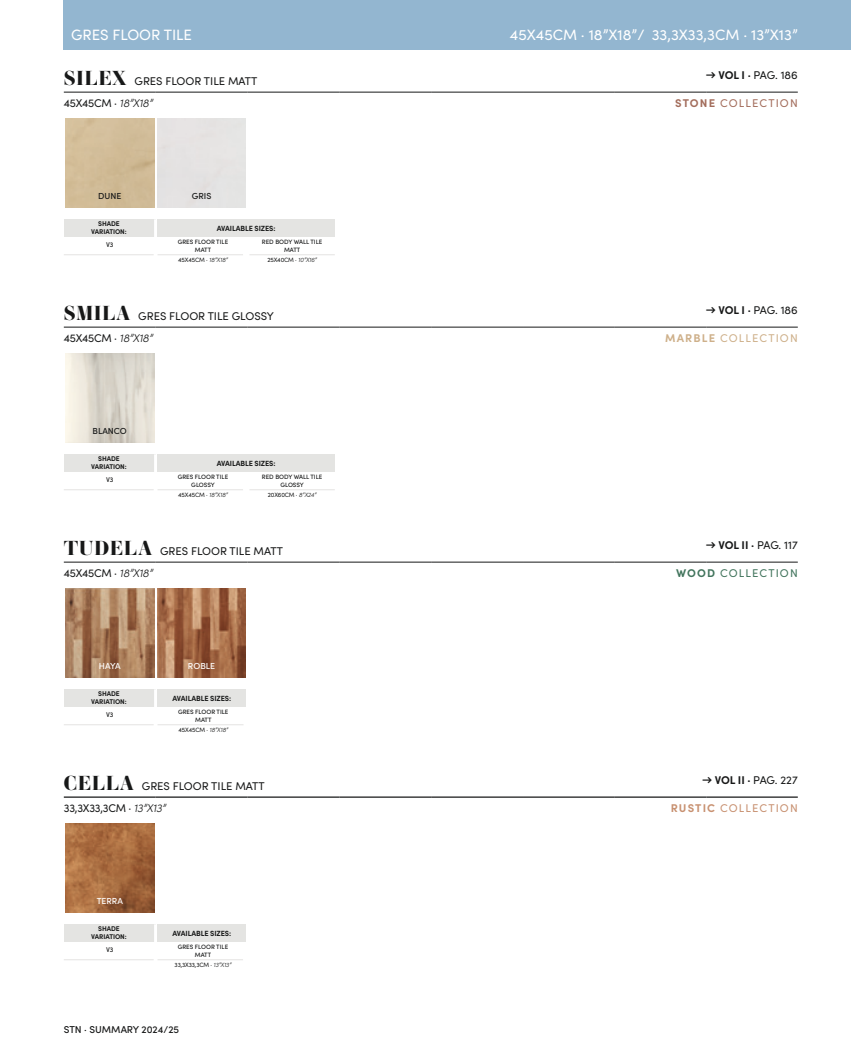
<style>
.page{position:relative;width:851px;height:1063px;background:#fff}
.page>*{position:absolute;margin:0;border:0;box-sizing:border-box;transform-origin:0 0}
.t1{font:15px "Sofia Pro";color:#fff}
.t2{font:11.25px "Sofia Pro";color:#171818}
.t3{font:11.25px "Sofia Pro";letter-spacing:-.02em;color:#171818}
.t4{font:700 11.25px "Sofia Pro";color:#171818}
.t5{font:11.25px "Sofia Pro";letter-spacing:.1em;color:#ceb08a}
.t6{font:11.25px "Sofia Pro";letter-spacing:.1em;color:#c89171}
.t7{font:11.25px "Sofia Pro";letter-spacing:.1em;color:#a36d5c}
.t8{font:11.25px "Sofia Pro";letter-spacing:.1em;color:#41745c}
.t9{font:500 10px "Sofia Pro";color:#171818}
.t10{font:500 8.75px "Sofia Pro";color:#171818}
.t11{font:500 8.75px "Sofia Pro";color:#fff}
.t12{font:700 7.5px "Sofia Pro";letter-spacing:-.01em;color:#171818}
.t13{font:700 6.88px "Sofia Pro";letter-spacing:-.01em;color:#171818}
.t14{font:500 6.88px "Sofia Pro";color:#171818}
.t15{font:500 6.25px "Sofia Pro";color:#171818}
.t16{font:6.25px "Sofia Pro";letter-spacing:-.02em;color:#171818}
.s1{font-family:"Ambroise Std";font-weight:800;font-size:20px}
.s2{font-weight:700}
.s3{font-weight:300;font-style:italic}
.s4{font-weight:400}
</style>
<div class="page">
<div style="left:64px;top:0;width:786px;height:50px;background:#93b6d0"></div>
<hr style="left:850px;top:0;width:1px;height:50px;background:#93b6d0">
<div style="left:64px;top:219px;width:92px;height:18px;background:#e4e4e2"></div>
<hr style="left:64px;top:254px;width:90px;height:1px;background:#e4e3e2">
<hr style="left:64px;top:92px;width:92px;height:1px;background:#171818">
<hr style="left:156px;top:92px;width:91px;height:1px;background:#171818">
<hr style="left:247px;top:92px;width:92px;height:1px;background:#171818">
<hr style="left:339px;top:92px;width:92px;height:1px;background:#171818">
<hr style="left:431px;top:92px;width:92px;height:1px;background:#171818">
<hr style="left:523px;top:92px;width:91px;height:1px;background:#171818">
<hr style="left:614px;top:92px;width:92px;height:1px;background:#171818">
<hr style="left:706px;top:92px;width:91px;height:1px;background:#171818">
<hr style="left:154px;top:219px;width:3px;height:18px;background:#fff">
<div style="left:157px;top:219px;width:178px;height:18px;background:#e4e4e2"></div>
<hr style="left:157px;top:254px;width:86px;height:1px;background:#e4e3e2">
<hr style="left:249px;top:254px;width:86px;height:1px;background:#e4e3e2">
<div style="left:64px;top:454px;width:92px;height:18px;background:#e4e4e2"></div>
<hr style="left:64px;top:489px;width:90px;height:1px;background:#e4e3e2">
<hr style="left:64px;top:327px;width:92px;height:1px;background:#171818">
<hr style="left:156px;top:327px;width:91px;height:1px;background:#171818">
<hr style="left:247px;top:327px;width:92px;height:1px;background:#171818">
<hr style="left:339px;top:327px;width:92px;height:1px;background:#171818">
<hr style="left:431px;top:327px;width:92px;height:1px;background:#171818">
<hr style="left:523px;top:327px;width:91px;height:1px;background:#171818">
<hr style="left:614px;top:327px;width:92px;height:1px;background:#171818">
<hr style="left:706px;top:327px;width:91px;height:1px;background:#171818">
<hr style="left:154px;top:454px;width:3px;height:18px;background:#fff">
<img style="left:65px;top:354px;width:89px;height:88px">
<div style="left:157px;top:454px;width:178px;height:18px;background:#e4e4e2"></div>
<hr style="left:157px;top:489px;width:86px;height:1px;background:#e4e3e2">
<hr style="left:249px;top:489px;width:86px;height:1px;background:#e4e3e2">
<div style="left:64px;top:689px;width:92px;height:18px;background:#e4e4e2"></div>
<hr style="left:64px;top:724px;width:90px;height:1px;background:#e4e3e2">
<hr style="left:64px;top:562px;width:92px;height:1px;background:#171818">
<hr style="left:156px;top:562px;width:91px;height:1px;background:#171818">
<hr style="left:247px;top:562px;width:92px;height:1px;background:#171818">
<hr style="left:339px;top:562px;width:92px;height:1px;background:#171818">
<hr style="left:431px;top:562px;width:92px;height:1px;background:#171818">
<hr style="left:523px;top:562px;width:91px;height:1px;background:#171818">
<hr style="left:614px;top:562px;width:92px;height:1px;background:#171818">
<hr style="left:706px;top:562px;width:91px;height:1px;background:#171818">
<hr style="left:154px;top:689px;width:3px;height:18px;background:#fff">
<img style="left:65px;top:589px;width:89px;height:88px">
<img style="left:157px;top:589px;width:89px;height:88px">
<div style="left:157px;top:689px;width:89px;height:18px;background:#e4e4e2"></div>
<hr style="left:157px;top:724px;width:87px;height:1px;background:#e4e3e2">
<div style="left:64px;top:924px;width:92px;height:18px;background:#e4e4e2"></div>
<hr style="left:64px;top:959px;width:90px;height:1px;background:#e4e3e2">
<hr style="left:154px;top:924px;width:3px;height:18px;background:#fff">
<hr style="left:64px;top:797px;width:92px;height:1px;background:#171818">
<hr style="left:156px;top:797px;width:91px;height:1px;background:#171818">
<hr style="left:247px;top:797px;width:92px;height:1px;background:#171818">
<hr style="left:339px;top:797px;width:92px;height:1px;background:#171818">
<hr style="left:431px;top:797px;width:92px;height:1px;background:#171818">
<hr style="left:523px;top:797px;width:91px;height:1px;background:#171818">
<hr style="left:614px;top:797px;width:92px;height:1px;background:#171818">
<hr style="left:706px;top:797px;width:91px;height:1px;background:#171818">
<img style="left:65px;top:824px;width:89px;height:88px">
<div style="left:157px;top:924px;width:89px;height:18px;background:#e4e4e2"></div>
<hr style="left:157px;top:959px;width:86px;height:1px;background:#e4e3e2">
<p class="t1" style="left:71px;top:24px;width:122px">GRES FLOOR TILE</p>
<p class="t1" style="left:510px;top:24px;width:289px">45X45CM · 18”X18”/ 33,3X33,3CM · 13”X13”</p>
<p class="t2" style="left:64px;top:73px;width:195px"><span class="s1">SILEX</span> GRES FLOOR TILE MATT</p>
<p class="t2" style="left:705px;top:67px;width:93px"><span class="s2">→ VOL I ·</span> PAG. 186</p>
<p class="t3" style="left:64px;top:95px;width:90px">45X45CM · <span class="s3">18”X18”</span></p>
<p class="t7" style="left:675px;top:95px;width:124px"><span class="s2">STONE</span> COLLECTION</p>
<p class="t10" style="left:98px;top:190px;width:25px">DUNE</p>
<p class="t10" style="left:192px;top:190px;width:21px">GRIS</p>
<p class="t13" style="left:98px;top:218px;width:23px">SHADE</p>
<p class="t13" style="left:91px;top:227px;width:37px">VARIATION:</p>
<p class="t12" style="left:217px;top:222px;width:60px">AVAILABLE SIZES:</p>
<p class="t15" style="left:178px;top:237px;width:52px">GRES FLOOR TILE</p>
<p class="t15" style="left:195px;top:245px;width:18px">MATT</p>
<p class="t15" style="left:262px;top:237px;width:62px">RED BODY WALL TILE</p>
<p class="t15" style="left:284px;top:245px;width:18px">MATT</p>
<p class="t14" style="left:106px;top:240px;width:9px">V3</p>
<p class="t16" style="left:178px;top:256px;width:51px">45X45CM · <span class="s3">18”X18”</span></p>
<p class="t16" style="left:267px;top:256px;width:51px">25X40CM · <span class="s3">10”X16”</span></p>
<p class="t2" style="left:64px;top:308px;width:211px"><span class="s1">SMILA</span> GRES FLOOR TILE GLOSSY</p>
<p class="t2" style="left:705px;top:302px;width:93px"><span class="s2">→ VOL I ·</span> PAG. 186</p>
<p class="t3" style="left:64px;top:330px;width:90px">45X45CM · <span class="s3">18”X18”</span></p>
<p class="t5" style="left:665px;top:330px;width:134px"><span class="s2">MARBLE</span> COLLECTION</p>
<p class="t10" style="left:93px;top:425px;width:36px">BLANCO</p>
<p class="t13" style="left:98px;top:453px;width:23px">SHADE</p>
<p class="t13" style="left:91px;top:462px;width:37px">VARIATION:</p>
<p class="t14" style="left:106px;top:475px;width:9px">V3</p>
<p class="t12" style="left:217px;top:457px;width:60px">AVAILABLE SIZES:</p>
<p class="t15" style="left:178px;top:472px;width:52px">GRES FLOOR TILE</p>
<p class="t15" style="left:191px;top:480px;width:25px">GLOSSY</p>
<p class="t15" style="left:262px;top:472px;width:62px">RED BODY WALL TILE</p>
<p class="t15" style="left:280px;top:480px;width:25px">GLOSSY</p>
<p class="t16" style="left:178px;top:491px;width:51px">45X45CM · <span class="s3">18”X18”</span></p>
<p class="t16" style="left:268px;top:491px;width:50px">20X60CM · <span class="s3">8”X24”</span></p>
<p class="t2" style="left:64px;top:543px;width:220px"><span class="s1">TUDELA</span> GRES FLOOR TILE MATT</p>
<p class="t4" style="left:705px;top:536px;width:93px">→ VOL II · <span class="s4">PAG. 117</span></p>
<p class="t3" style="left:64px;top:565px;width:90px">45X45CM · <span class="s3">18”X18”</span></p>
<p class="t8" style="left:676px;top:565px;width:123px"><span class="s2">WOOD</span> COLLECTION</p>
<p class="t11" style="left:99px;top:660px;width:23px">HAYA</p>
<p class="t11" style="left:188px;top:660px;width:29px">ROBLE</p>
<p class="t13" style="left:98px;top:688px;width:23px">SHADE</p>
<p class="t13" style="left:91px;top:697px;width:37px">VARIATION:</p>
<p class="t12" style="left:172px;top:692px;width:60px">AVAILABLE SIZES:</p>
<p class="t15" style="left:178px;top:707px;width:52px">GRES FLOOR TILE</p>
<p class="t15" style="left:195px;top:715px;width:18px">MATT</p>
<p class="t16" style="left:178px;top:726px;width:51px">45X45CM · <span class="s3">18”X18”</span></p>
<p class="t14" style="left:106px;top:710px;width:9px">V3</p>
<p class="t2" style="left:64px;top:778px;width:202px"><span class="s1">CELLA</span> GRES FLOOR TILE MATT</p>
<p class="t4" style="left:702px;top:771px;width:97px">→ VOL II · <span class="s4">PAG. 227</span></p>
<p class="t3" style="left:64px;top:800px;width:103px">33,3X33,3CM · <span class="s3">13”X13”</span></p>
<p class="t6" style="left:670px;top:800px;width:129px"><span class="s2">RUSTIC</span> COLLECTION</p>
<p class="t11" style="left:97px;top:895px;width:28px">TERRA</p>
<p class="t13" style="left:98px;top:923px;width:23px">SHADE</p>
<p class="t13" style="left:91px;top:932px;width:37px">VARIATION:</p>
<p class="t14" style="left:106px;top:945px;width:9px">V3</p>
<p class="t12" style="left:172px;top:927px;width:60px">AVAILABLE SIZES:</p>
<p class="t15" style="left:178px;top:942px;width:52px">GRES FLOOR TILE</p>
<p class="t15" style="left:195px;top:950px;width:18px">MATT</p>
<p class="t16" style="left:174px;top:961px;width:58px">33,3X33,3CM · <span class="s3">13”X13”</span></p>
<p class="t9" style="left:64px;top:1022px;width:117px">STN · SUMMARY 2024/25</p>
</div>
